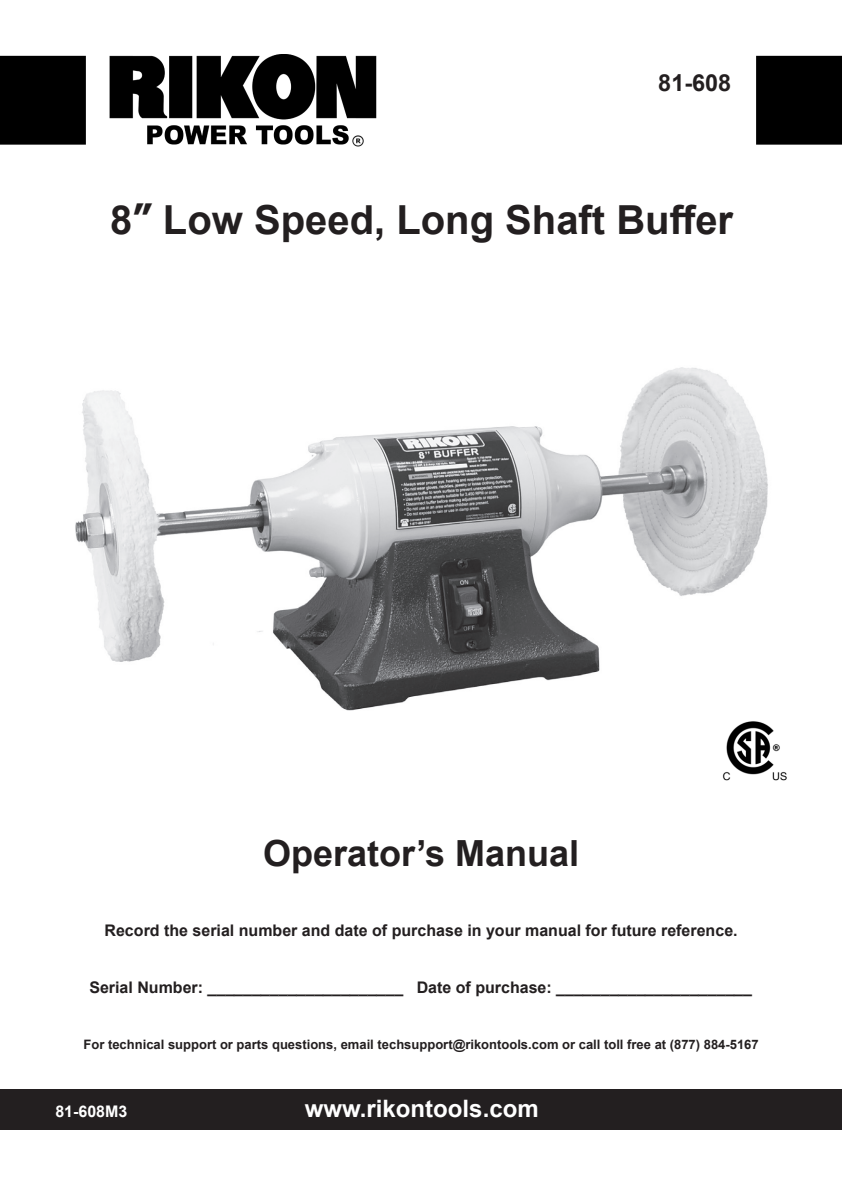
<style>
.page{position:relative;width:842px;height:1191px;background:#fff}
.page>*{position:absolute;margin:0;border:0;box-sizing:border-box;transform-origin:0 0}
.t1{font:700 40px "Arial";color:#231f20}
.t2{font:700 36px "Arial";color:#231f20}
.t3{font:700 24px "Arial";color:#fff}
.t4{font:700 23.4px "Arial";color:#231f20}
.t5{font:700 16px "Arial";color:#231f20}
.t6{font:700 16px "Arial";color:#fff}
.t7{font:700 13px "Arial";color:#231f20}
.s1{font-family:"Tahoma"}
</style>
<div class="page">
<img style="left:75px;top:367px;width:693px;height:344px">
<img style="left:1px;top:54px;width:841px;height:93px">
<svg style="left:353px;top:135px;width:11px;height:11px"></svg>
<div style="left:1px;top:1089px;width:841px;height:40px;background:#231f20"></div>
<img style="left:722px;top:721px;width:65px;height:60px">
<p class="t4" style="left:658px;top:66px;width:74px">81-608</p>
<p class="t1" style="left:110px;top:191px;width:625px">8<span class="s1">”</span> Low Speed, Long Shaft Buffer</p>
<p class="t2" style="left:263px;top:828px;width:318px">Operator’s Manual</p>
<p class="t5" style="left:105px;top:919px;width:635px">Record the serial number and date of purchase in your manual for future reference.</p>
<p class="t5" style="left:89px;top:976px;width:664px">Serial Number: ______________________ Date of purchase: ______________________</p>
<p class="t7" style="left:83px;top:1035px;width:677px">For technical support or parts questions, email techsupport@rikontools.com or call toll free at (877) 884-5167</p>
<p class="t6" style="left:55px;top:1100px;width:74px">81-608M3</p>
<p class="t3" style="left:305px;top:1091px;width:235px">www.rikontools.com</p>
</div>
